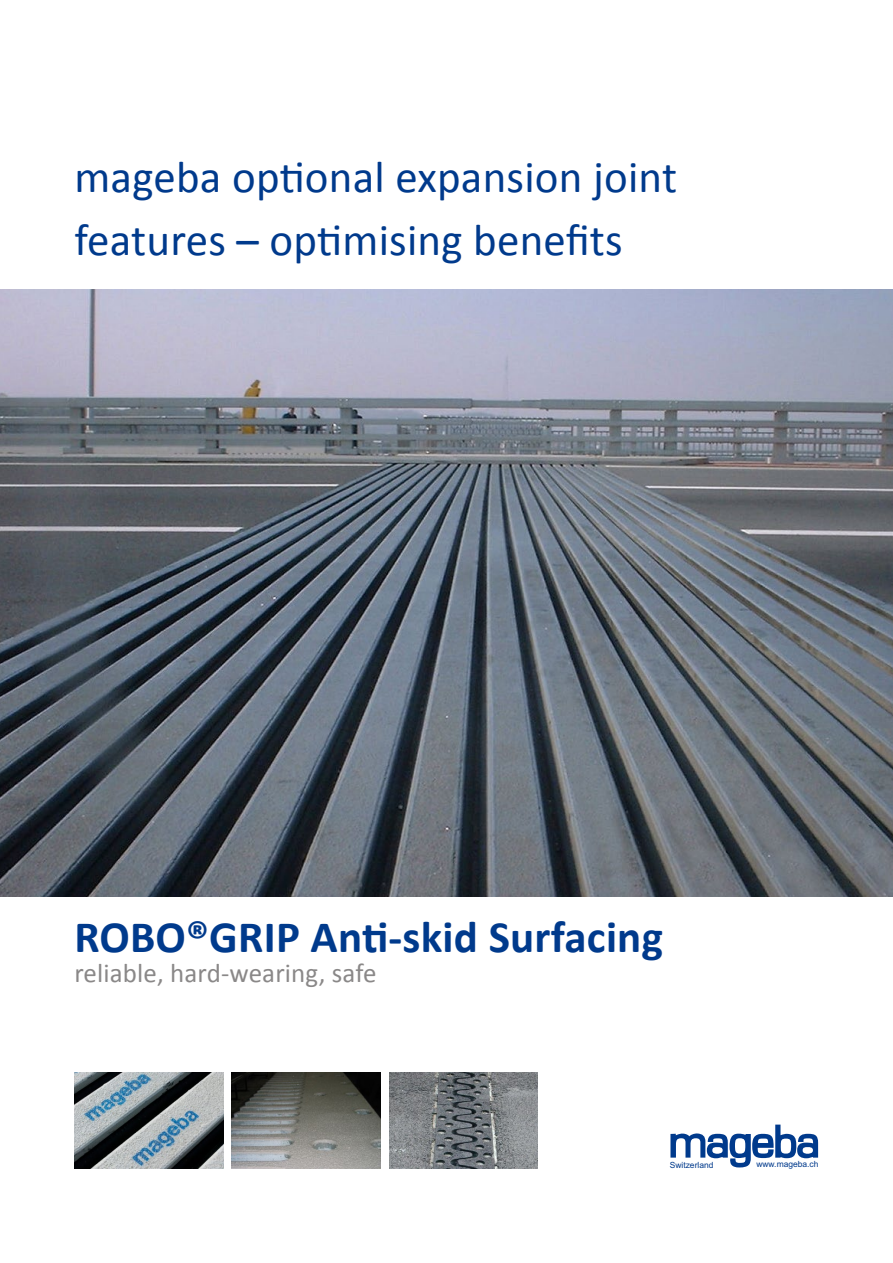
<style>
.page{position:relative;width:893px;height:1263px;background:#fff}
.page>*{position:absolute;margin:0;border:0;box-sizing:border-box;transform-origin:0 0}
.t1{font:45px/63px "Calibri";letter-spacing:.005em;color:#003a8c}
.t2{font:700 45px "Calibri";letter-spacing:.005em;color:#003a8c}
.t3{font:27px "Calibri";letter-spacing:.005em;color:#8a8888}
.t4{font:8.55px "Arial";color:#003a8c}
</style>
<div class="page">
<img style="left:0;top:289px;width:893px;height:607px">
<img style="left:74px;top:1073px;width:149px;height:95px">
<img style="left:389px;top:1073px;width:149px;height:95px">
<img style="left:232px;top:1073px;width:149px;height:95px">
<svg style="left:670px;top:1124px;width:148px;height:43px"></svg>
<p class="t1" style="left:74px;top:144px;width:604px">mageba optional expansion joint features – optimising benefits</p>
<p class="t2" style="left:74px;top:905px;width:590px">ROBO®GRIP Anti-skid Surfacing</p>
<p class="t3" style="left:74px;top:954px;width:304px">reliable, hard-wearing, safe</p>
<p class="t4" style="left:670px;top:1159px;width:45px">Switzerland</p>
<p class="t4" style="left:756px;top:1159px;width:64px">www.mageba.ch</p>
</div>
